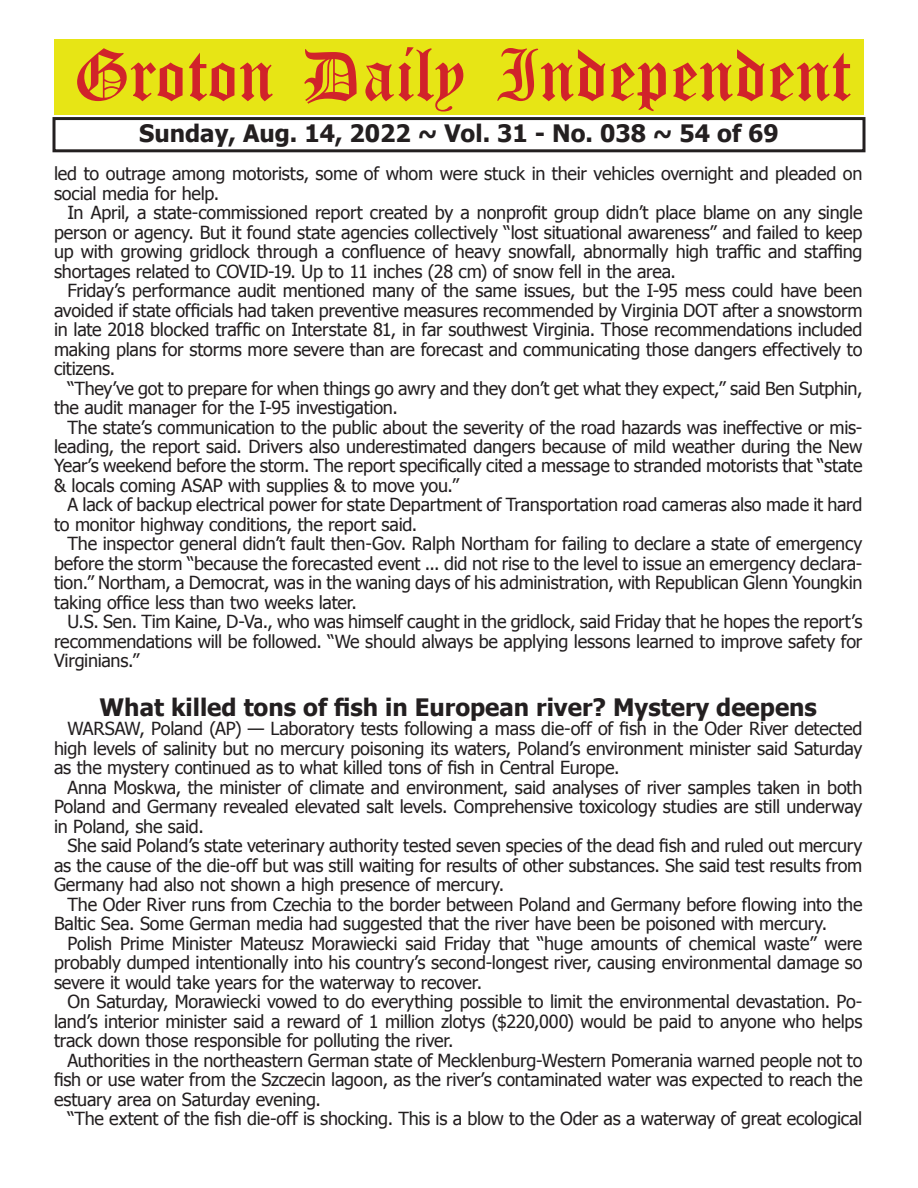
<style>
.page{position:relative;width:918px;height:1188px;background:#fff}
.page>*{position:absolute;margin:0;border:0;box-sizing:border-box;transform-origin:0 0}
.t1{font:54px "Old English Five";color:#d1232a}
.t2{font:700 24px "Tahoma";color:#231f20}
.t3{font:18px/19.5px "Tahoma";letter-spacing:-.01em;color:#231f20;text-align:justify}
</style>
<div class="page">
<div style="left:52px;top:117px;width:814px;height:35px;border:3px solid #231f20"></div>
<div style="left:54px;top:40px;width:810px;height:75px;background:#e7e515"></div>
<h1 class="t1" style="left:73px;top:50px;width:779px">Groton Daily Independent</h1>
<h2 class="t2" style="left:139px;top:116px;width:641px">Sunday, Aug. 14, 2022 ~ Vol. 31 - No. 038 ~ 54 of 69</h2>
<p class="t3" style="left:54px;top:163px;width:810px">led to outrage among motorists, some of whom were stuck in their vehicles overnight and pleaded on social media for help.</p>
<p class="t3" style="left:54px;top:202px;width:810px;text-indent:14px">In April, a state-commissioned report created by a nonprofit group didn’t place blame on any single person or agency. But it found state agencies collectively “lost situational awareness” and failed to keep up with growing gridlock through a confluence of heavy snowfall, abnormally high traffic and staffing shortages related to COVID-19. Up to 11 inches (28 cm) of snow fell in the area.</p>
<p class="t3" style="left:54px;top:280px;width:810px;text-indent:14px">Friday’s performance audit mentioned many of the same issues, but the I-95 mess could have been avoided if state officials had taken preventive measures recommended by Virginia DOT after a snowstorm in late 2018 blocked traffic on Interstate 81, in far southwest Virginia. Those recommendations included making plans for storms more severe than are forecast and communicating those dangers effectively to citizens.</p>
<p class="t3" style="left:54px;top:377px;width:810px;text-indent:14px">“They’ve got to prepare for when things go awry and they don’t get what they expect,” said Ben Sutphin, the audit manager for the I-95 investigation.</p>
<p class="t3" style="left:54px;top:416px;width:810px;text-indent:14px">The state’s communication to the public about the severity of the road hazards was ineffective or mis&shy;leading, the report said. Drivers also underestimated dangers because of mild weather during the New Year’s weekend before the storm. The report specifically cited a message to stranded motorists that “state &amp; locals coming ASAP with supplies &amp; to move you.”</p>
<p class="t3" style="left:54px;top:494px;width:810px;text-indent:14px">A lack of backup electrical power for state Department of Transportation road cameras also made it hard to monitor highway conditions, the report said.</p>
<p class="t3" style="left:54px;top:533px;width:810px;text-indent:14px">The inspector general didn’t fault then-Gov. Ralph Northam for failing to declare a state of emergency before the storm “because the forecasted event ... did not rise to the level to issue an emergency declara&shy;tion.” Northam, a Democrat, was in the waning days of his administration, with Republican Glenn Youngkin taking office less than two weeks later.</p>
<p class="t3" style="left:54px;top:611px;width:810px;text-indent:14px">U.S. Sen. Tim Kaine, D-Va., who was himself caught in the gridlock, said Friday that he hopes the report’s recommendations will be followed. “We should always be applying lessons learned to improve safety for Virginians.”</p>
<h2 class="t2" style="left:100px;top:690px;width:719px">What killed tons of fish in European river? Mystery deepens</h2>
<p class="t3" style="left:54px;top:718px;width:810px;text-indent:14px">WARSAW, Poland (AP) — Laboratory tests following a mass die-off of fish in the Oder River detected high levels of salinity but no mercury poisoning its waters, Poland’s environment minister said Saturday as the mystery continued as to what killed tons of fish in Central Europe.</p>
<p class="t3" style="left:54px;top:777px;width:810px;text-indent:14px">Anna Moskwa, the minister of climate and environment, said analyses of river samples taken in both Poland and Germany revealed elevated salt levels. Comprehensive toxicology studies are still underway in Poland, she said.</p>
<p class="t3" style="left:54px;top:835px;width:810px;text-indent:14px">She said Poland’s state veterinary authority tested seven species of the dead fish and ruled out mercury as the cause of the die-off but was still waiting for results of other substances. She said test results from Germany had also not shown a high presence of mercury.</p>
<p class="t3" style="left:54px;top:894px;width:810px;text-indent:14px">The Oder River runs from Czechia to the border between Poland and Germany before flowing into the<br>Baltic Sea. Some German media had suggested that the river have been be poisoned with mercury.</p>
<p class="t3" style="left:54px;top:933px;width:810px;text-indent:14px">Polish Prime Minister Mateusz Morawiecki said Friday that “huge amounts of chemical waste” were probably dumped intentionally into his country’s second-longest river, causing environmental damage so severe it would take years for the waterway to recover.</p>
<p class="t3" style="left:54px;top:991px;width:810px;text-indent:14px">On Saturday, Morawiecki vowed to do everything possible to limit the environmental devastation. Po&shy;land’s interior minister said a reward of 1 million zlotys ($220,000) would be paid to anyone who helps track down those responsible for polluting the river.</p>
<p class="t3" style="left:54px;top:1050px;width:810px;text-indent:14px">Authorities in the northeastern German state of Mecklenburg-Western Pomerania warned people not to fish or use water from the Szczecin lagoon, as the river’s contaminated water was expected to reach the estuary area on Saturday evening.</p>
<p class="t3" style="left:68px;top:1108px;width:796px">“The extent of the fish die-off is shocking. This is a blow to the Oder as a waterway of great ecological</p>
</div>
